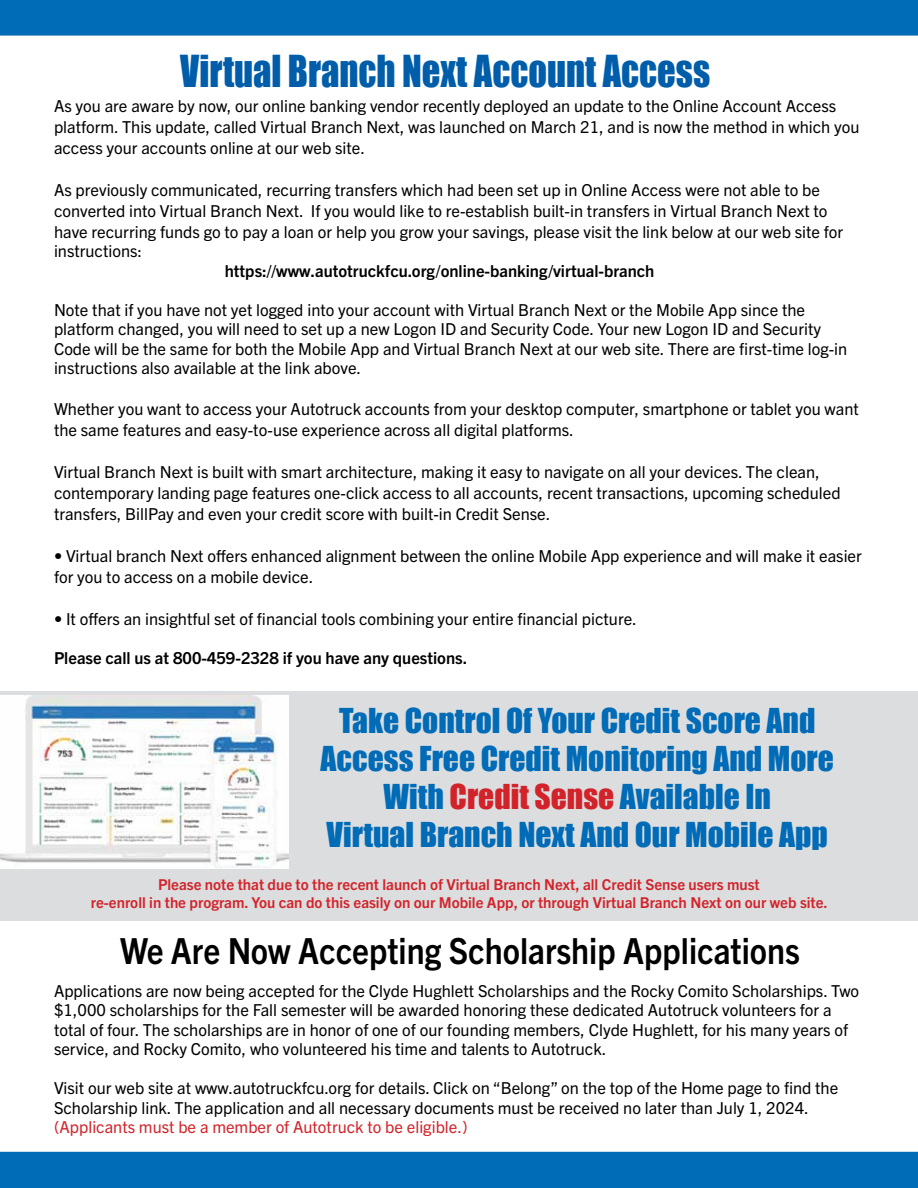
<style>
.page{position:relative;width:918px;height:1188px;background:#fff}
.page>*{position:absolute;margin:0;border:0;box-sizing:border-box;transform-origin:0 0}
.t1{font:40.5px "Impact";color:#005daa;scale:.9 1}
.t2{font:700 36px "Trade Gothic Next LT Pro";color:#000;scale:.9 1}
.t3{font:31.5px/37.8px "Impact";color:#006bb7;text-align:center}
.t4{font:16.5px/21px "Trade Gothic Next LT Pro";color:#000}
.t5{font:700 16.5px "Trade Gothic Next LT Pro";color:#000}
.t6{font:16.5px "Trade Gothic Next LT Pro";color:#d2232a}
.t7{font:700 15px/18px "Trade Gothic Next LT Pro";color:#d2232a;text-align:center}
.s1{color:#d2232a}
</style>
<div class="page">
<div style="left:0;top:692px;width:918px;height:229px;background:#dcddde"></div>
<div style="left:0;top:1152px;width:918px;height:36px;background:#006bb7"></div>
<div style="left:0;top:0;width:918px;height:36px;background:#006bb7"></div>
<img style="left:0;top:695px;width:288px;height:174px">
<h1 class="t1" style="left:180px;top:40px;width:590px">Virtual Branch Next Account Access</h1>
<p class="t4" style="left:54px;top:94px;width:807px">As you are aware by now, our online banking vendor recently deployed an update to the Online Account Access platform. This update, called Virtual Branch Next, was launched on March 21, and is now the method in which you access your accounts online at our web site.</p>
<p class="t4" style="left:54px;top:178px;width:791px">As previously communicated, recurring transfers which had been set up in Online Access were not able to be converted into Virtual Branch Next. If you would like to re-establish built-in transfers in Virtual Branch Next to have recurring funds go to pay a loan or help you grow your savings, please visit the link below at our web site for</p>
<p class="t4" style="left:54px;top:240px;width:90px">instructions:</p>
<p class="t5" style="left:225px;top:259px;width:431px">https://www.autotruckfcu.org/online-banking/virtual-branch</p>
<p class="t4" style="left:54px;top:299px;width:795px;line-height:19.5px">Note that if you have not yet logged into your account with Virtual Branch Next or the Mobile App since the platform changed, you will need to set up a new Logon ID and Security Code. Your new Logon ID and Security Code will be the same for both the Mobile App and Virtual Branch Next at our web site. There are frst-time log-in instructions also available at the link above.</p>
<p class="t4" style="left:54px;top:397px;width:806px">Whether you want to access your Autotruck accounts from your desktop computer, smartphone or tablet you want the same features and easy-to-use experience across all digital platforms.</p>
<p class="t4" style="left:54px;top:460px;width:788px">Virtual Branch Next is built with smart architecture, making it easy to navigate on all your devices. The clean, contemporary landing page features one-click access to all accounts, recent transactions, upcoming scheduled transfers, BillPay and even your credit score with built-in Credit Sense.</p>
<p class="t4" style="left:54px;top:544px;width:809px">• Virtual branch Next ofers enhanced alignment between the online Mobile App experience and will make it easier for you to access on a mobile device.</p>
<p class="t4" style="left:54px;top:607px;width:584px">• It ofers an insightful set of fnancial tools combining your entire fnancial picture.</p>
<p class="t5" style="left:54px;top:647px;width:415px">Please call us at 800-459-2328 if you have any questions.</p>
<h1 class="t3" style="left:321px;top:701px;width:515px">Take Control Of Your Credit Score And Access Free Credit Monitoring And More With <span class="s1">Credit Sense</span> Available In<br>Virtual Branch Next And Our Mobile App</h1>
<p class="t7" style="left:91px;top:874px;width:739px">Please note that due to the recent launch of Virtual Branch Next, all Credit Sense users must<br>re-enroll in the program. You can do this easily on our Mobile App, or through Virtual Branch Next on our web site.</p>
<h1 class="t2" style="left:120px;top:925px;width:757px">We Are Now Accepting Scholarship Applications</h1>
<p class="t4" style="left:54px;top:980px;width:807px;line-height:19.5px">Applications are now being accepted for the Clyde Hughlett Scholarships and the Rocky Comito Scholarships. Two $1,000 scholarships for the Fall semester will be awarded honoring these dedicated Autotruck volunteers for a total of four. The scholarships are in honor of one of our founding members, Clyde Hughlett, for his many years of service, and Rocky Comito, who volunteered his time and talents to Autotruck.</p>
<p class="t4" style="left:54px;top:1077px;width:786px;line-height:19.5px">Visit our web site at www.autotruckfcu.org for details. Click on “Belong” on the top of the Home page to fnd the<br>Scholarship link. The application and all necessary documents must be received no later than July 1, 2024.</p>
<p class="t6" style="left:54px;top:1116px;width:415px">(Applicants must be a member of Autotruck to be eligible.)</p>
</div>
